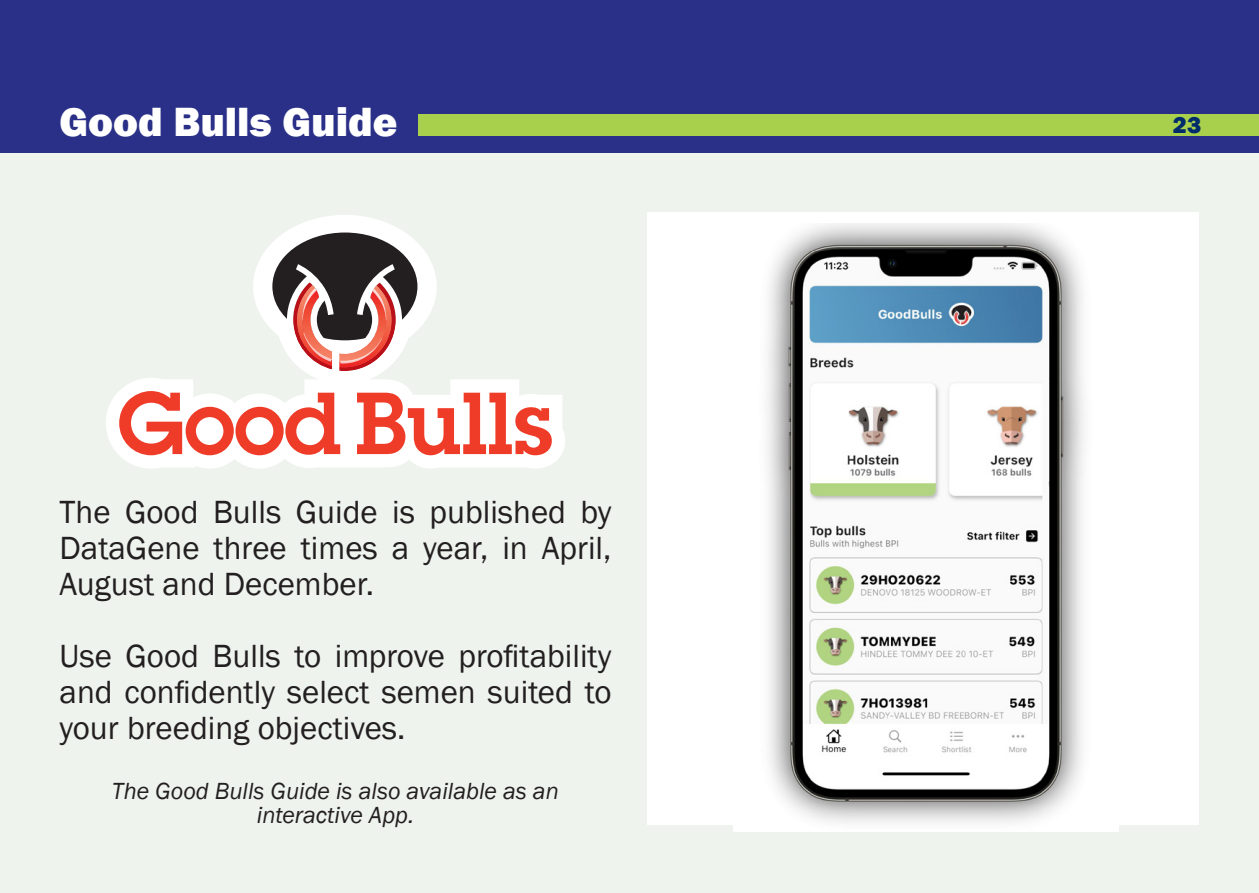
<style>
.page{position:relative;width:1259px;height:893px;background:#fff}
.page>*{position:absolute;margin:0;border:0;box-sizing:border-box;transform-origin:0 0}
.TOC_Heading_1{font:800 42px "Franklin Gothic";color:#fff}
.Body_Text{font:33px/36px "Franklin Gothic";color:#231f20;text-align:justify}
.Captions{font:italic 24px/24px "Franklin Gothic";color:#231f20;text-align:center}
.t1{font:800 24px "Franklin Gothic";color:#002c6b}
</style>
<div class="page">
<div style="left:0;top:151px;width:1259px;height:742px;background:#eef3ee"></div>
<div style="left:0;top:0;width:1259px;height:153px;background:#2a2f87"></div>
<div style="left:1048px;top:115px;width:211px;height:21px;background:#a9d04d"></div>
<div style="left:647px;top:213px;width:552px;height:612px;background:#fff"></div>
<div style="left:418px;top:115px;width:745px;height:21px;background:#a9d04d"></div>
<div style="left:253px;top:215px;width:184px;height:143px;background:#fff;border-radius:50%"></div>
<svg style="left:106px;top:232px;width:459px;height:236px"></svg>
<img style="left:734px;top:224px;width:384px;height:608px">
<p class="TOC_Heading_1" style="left:60px;top:94px;width:339px">Good Bulls Guide</p>
<p class="Body_Text" style="left:60px;top:495px;width:553px">The Good Bulls Guide is published by DataGene three times a year, in April, August and December.</p>
<p class="Body_Text" style="left:60px;top:639px;width:553px">Use Good Bulls to improve profitability and confidently select semen suited to your breeding objectives.</p>
<p class="Captions" style="left:112px;top:779px;width:448px">The Good Bulls Guide is also available as an interactive App.</p>
<p class="t1" style="left:1173px;top:110px;width:30px">23</p>
</div>
